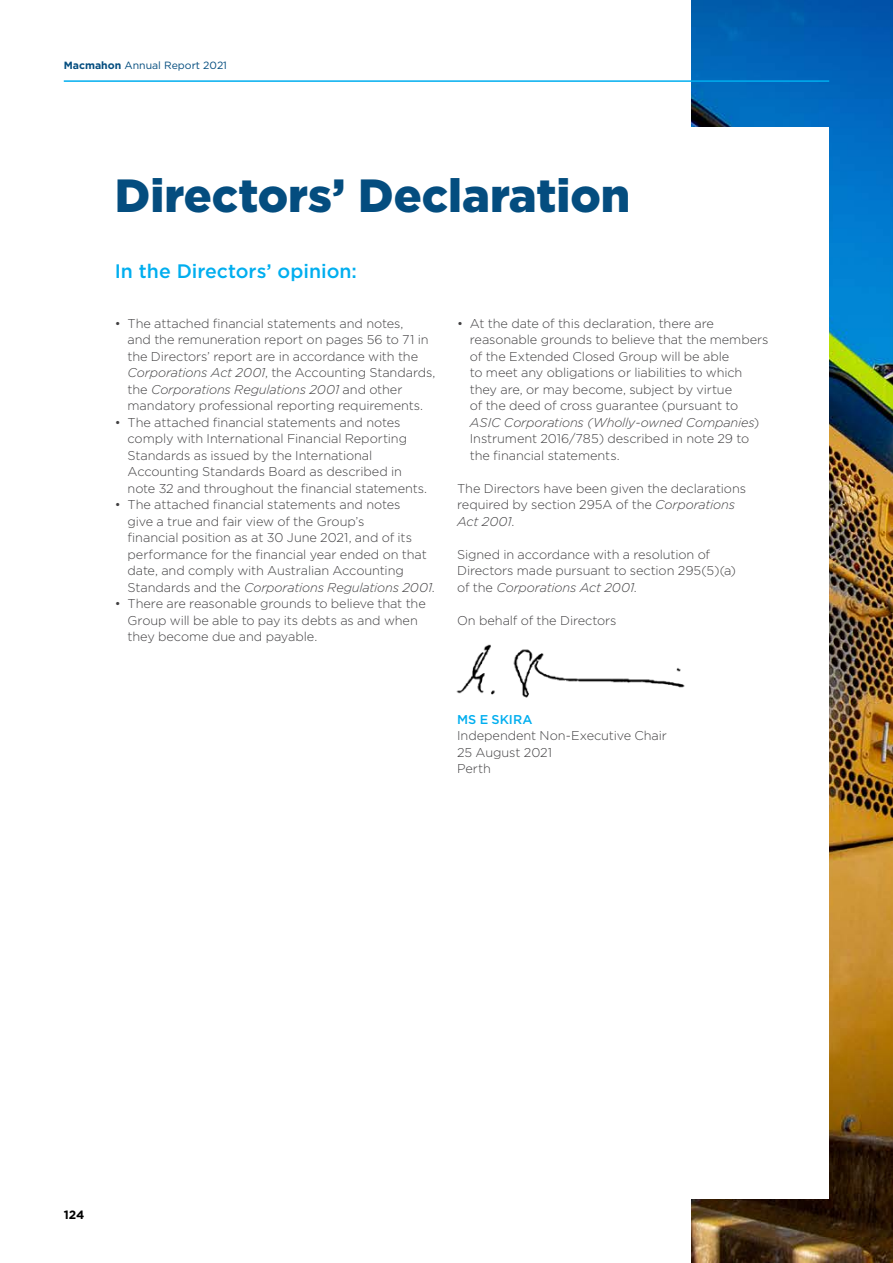
<style>
.page{position:relative;width:893px;height:1263px;background:#fff}
.page>*{position:absolute;margin:0;border:0;box-sizing:border-box;transform-origin:0 0}
.t1{font:900 46.5px "Gotham";color:#044d7f}
.t2{font:500 19.5px "Gotham";color:#00aeef}
.t3{font:300 12.75px/16.5px "Gotham";letter-spacing:-.005em;color:#414042}
.t4{font:500 12.75px "Gotham";color:#00aeef}
.t5{font:700 12px "Gotham";color:#000}
.t6{font:10.5px "Gotham";color:#044d7f}
.s1{font-weight:700}
.s2{font-style:italic}
</style>
<div class="page">
<img style="left:691px;top:0;width:202px;height:1263px">
<div style="left:64px;top:128px;width:765px;height:1071px;background:#fff"></div>
<img style="left:456px;top:644px;width:229px;height:54px">
<hr style="left:64px;top:80px;width:765px;height:2px;background:#00aeef">
<p class="t6" style="left:64px;top:59px;width:165px"><span class="s1">Macmahon</span> Annual Report 2021</p>
<h1 class="t1" style="left:115px;top:164px;width:517px">Directors’ Declaration</h1>
<h2 class="t2" style="left:115px;top:258px;width:244px">In the Directors’ opinion:</h2>
<p class="t3" style="left:128px;top:314px;width:309px;text-indent:-13px">• The attached financial statements and notes,<br>and the remuneration report on pages 56 to 71 in the Directors’ report are in accordance with the <span class="s2">Corporations Act 2001</span>, the Accounting Standards, the <span class="s2">Corporations Regulations 2001</span> and other mandatory professional reporting requirements.</p>
<p class="t3" style="left:128px;top:413px;width:301px;text-indent:-13px">• The attached financial statements and notes comply with International Financial Reporting Standards as issued by the International Accounting Standards Board as described in note 32 and throughout the financial statements.</p>
<p class="t3" style="left:128px;top:496px;width:309px;text-indent:-13px">• The attached financial statements and notes<br>give a true and fair view of the Group’s<br>financial position as at 30 June 2021, and of its performance for the financial year ended on that date, and comply with Australian Accounting Standards and the <span class="s2">Corporations Regulations 2001</span>.</p>
<p class="t3" style="left:128px;top:595px;width:300px;text-indent:-13px">• There are reasonable grounds to believe that the<br>Group will be able to pay its debts as and when they become due and payable.</p>
<p class="t3" style="left:470px;top:314px;width:300px;text-indent:-13px">• At the date of this declaration, there are reasonable grounds to believe that the members of the Extended Closed Group will be able<br>to meet any obligations or liabilities to which they are, or may become, subject by virtue<br>of the deed of cross guarantee (pursuant to <span class="s2">ASIC Corporations (Wholly-owned Companies</span>)<br>Instrument 2016/785) described in note 29 to the financial statements.</p>
<p class="t3" style="left:457px;top:479px;width:290px">The Directors have been given the declarations required by section 295A of the <span class="s2">Corporations<br>Act 2001</span>.</p>
<p class="t3" style="left:457px;top:545px;width:280px">Signed in accordance with a resolution of<br>Directors made pursuant to section 295(5)(a) of the <span class="s2">Corporations Act 2001</span>.</p>
<p class="t3" style="left:457px;top:611px;width:161px">On behalf of the Directors</p>
<p class="t4" style="left:457px;top:711px;width:77px">MS E SKIRA</p>
<p class="t3" style="left:457px;top:727px;width:211px">Independent Non-Executive Chair<br>25 August 2021<br>Perth</p>
<p class="t5" style="left:64px;top:1206px;width:22px">124</p>
</div>
